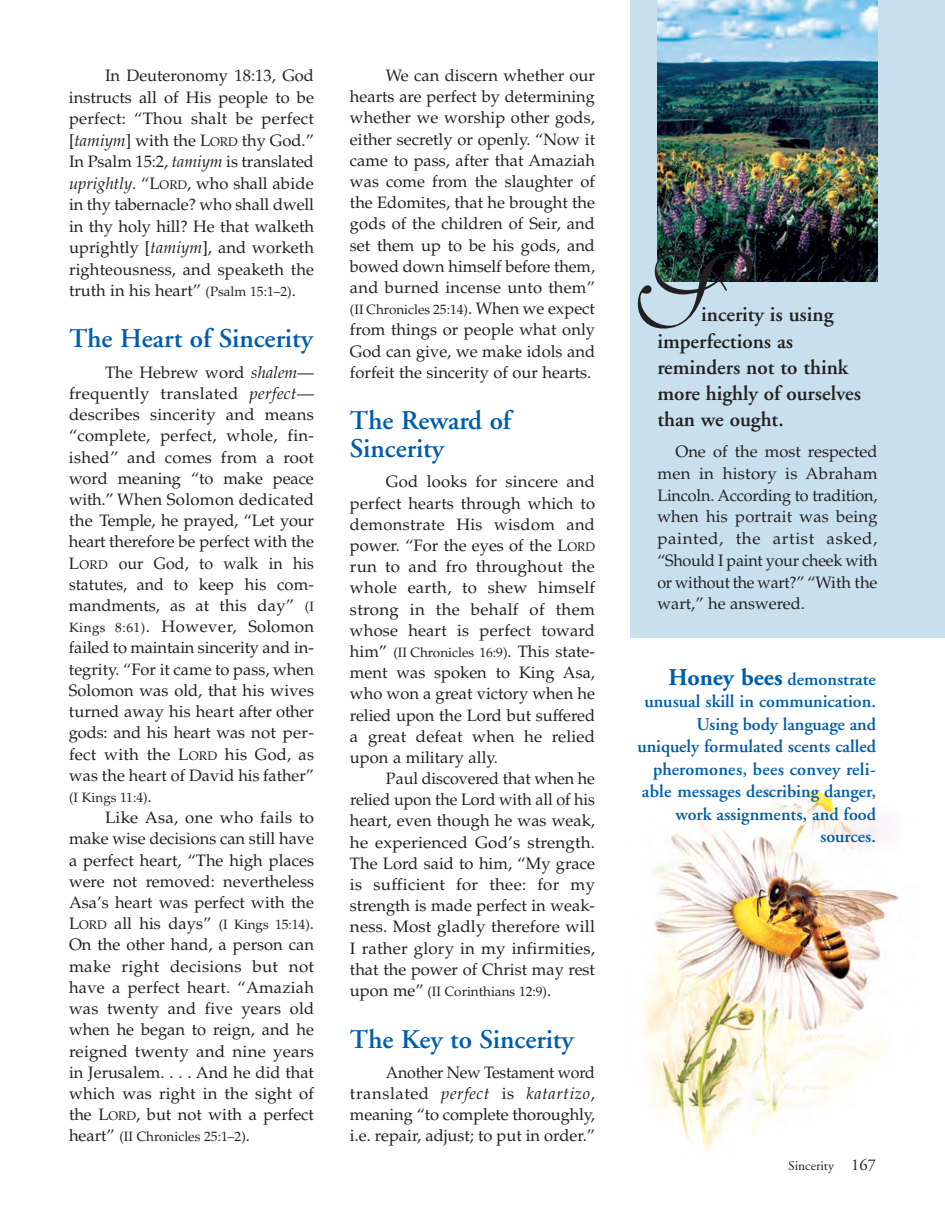
<style>
.page{position:relative;width:945px;height:1215px;background:#fff}
.page>*{position:absolute;margin:0;border:0;box-sizing:border-box;transform-origin:0 0}
.t1{font:108px "Shelley Volante BT";color:#231f20}
.t2{font:600 27px/28.5px "Adobe Garamond";color:#015dab}
.t3{font:600 21px/26.2px "Adobe Garamond";color:#231f20}
.t4{font:600 18px/22.5px "Adobe Garamond";color:#015dab;text-align:right}
.t5{font:16.5px/21.1px "Palatino";color:#231f20;text-align:justify}
.t6{font:13.5px "Palatino";color:#231f20}
.t7{font:13.5px "Adobe Garamond";color:#231f20}
.s1{font-style:italic}
.s2{font-size:12.3px}
.s3{font-size:13.5px}
.s4{font-size:16.5px}
.s5{font-weight:700;font-size:24px}
</style>
<div class="page">
<div style="left:630px;top:0;width:315px;height:638px;background:#c8e0ed"></div>
<img style="left:657px;top:0;width:221px;height:281px">
<img style="left:642px;top:787px;width:257px;height:365px">
<p class="t5" style="left:69px;top:67px;width:247px;text-indent:36px">In Deuteronomy 18:13, God instructs all of His people to be perfect: “Thou shalt be perfect [<span class="s1">tamiym</span>] with the L<span class="s2">ORD</span> thy God.” In Psalm 15:2, <span class="s1">tamiym</span> is translated <span class="s1">uprightly</span>. “L<span class="s2">ORD</span>, who shall abide in thy tabernacle? who shall dwell in thy holy hill? He that walketh uprightly [<span class="s1">tamiym</span>], and worketh righteousness, and speaketh the truth in his heart” <span class="s3">(Psalm 15:1–2)</span>.</p>
<h2 class="t2" style="left:69px;top:327px;width:245px">The Heart of Sincerity</h2>
<p class="t5" style="left:69px;top:363px;width:247px;text-indent:36px">The Hebrew word <span class="s1">shalem</span>— frequently translated <span class="s1">perfect</span>— describes sincerity and means “complete, perfect, whole, fin&shy;ished” and comes from a root word meaning “to make peace with.” When Solomon dedicated the Temple, he prayed, “Let your heart therefore be perfect with the L<span class="s2">ORD</span> our God, to walk in his statutes, and to keep his com&shy;mandments, as at this day” <span class="s3">(I Kings 8:61)</span>. However, Solomon failed to maintain sincerity and in&shy;tegrity. “For it came to pass, when Solomon was old, that his wives turned away his heart after other gods: and his heart was not per&shy;fect with the L<span class="s2">ORD</span> his God, as was the heart of David his father”</p>
<p class="t6" style="left:69px;top:792px;width:84px">(I Kings 11:4)<span class="s4">.</span></p>
<p class="t5" style="left:69px;top:809px;width:247px;text-indent:36px">Like Asa, one who fails to make wise decisions can still have a perfect heart, “The high places were not removed: nevertheless Asa’s heart was perfect with the L<span class="s2">ORD</span> all his days” <span class="s3">(I Kings 15:14)</span>.<br>On the other hand, a person can make right decisions but not have a perfect heart. “Amaziah was twenty and five years old when he began to reign, and he reigned twenty and nine years in Jerusalem. . . . And he did that which was right in the sight of the L<span class="s2">ORD</span>, but not with a perfect</p>
<p class="t6" style="left:69px;top:1132px;width:182px"><span class="s4">heart”</span> (II Chronicles 25:1–2)<span class="s4">.</span></p>
<p class="t5" style="left:350px;top:67px;width:247px;text-indent:36px">We can discern whether our hearts are perfect by determining whether we worship other gods, either secretly or openly. “Now it came to pass, after that Amaziah was come from the slaughter of the Edomites, that he brought the gods of the children of Seir, and set them up to be his gods, and bowed down himself before them, and burned incense unto them”</p>
<p class="t6" style="left:350px;top:304px;width:247px">(II Chronicles 25:14)<span class="s4">. When we expect</span></p>
<p class="t5" style="left:350px;top:321px;width:247px">from things or people what only God can give, we make idols and forfeit the sincerity of our hearts.</p>
<h2 class="t2" style="left:350px;top:408px;width:163px">The Reward of<br>Sincerity</h2>
<p class="t5" style="left:350px;top:473px;width:247px;text-indent:36px">God looks for sincere and perfect hearts through which to demonstrate His wisdom and power. “For the eyes of the L<span class="s2">ORD </span>run to and fro throughout the whole earth, to shew himself strong in the behalf of them whose heart is perfect toward</p>
<p class="t6" style="left:350px;top:647px;width:247px"><span class="s4">him”</span> (II Chronicles 16:9)<span class="s4">. This state-</span></p>
<p class="t5" style="left:350px;top:664px;width:247px">ment was spoken to King Asa, who won a great victory when he relied upon the Lord but suffered a great defeat when he relied upon a military ally.</p>
<p class="t5" style="left:350px;top:770px;width:247px;text-indent:36px">Paul discovered that when he relied upon the Lord with all of his heart, even though he was weak, he experienced God’s strength.<br>The Lord said to him, “My grace is sufficient for thee: for my strength is made perfect in weak&shy;ness. Most gladly therefore will I rather glory in my infirmities, that the power of Christ may rest</p>
<p class="t6" style="left:350px;top:986px;width:203px"><span class="s4">upon me”</span> (II Corinthians 12:9)<span class="s4">.</span></p>
<h2 class="t2" style="left:350px;top:1027px;width:225px">The Key to Sincerity</h2>
<p class="t5" style="left:350px;top:1064px;width:247px;text-indent:36px">Another New Testament word translated <span class="s1">perfect</span> is <span class="s1">katartizo</span>, meaning “to complete thoroughly, i.e. repair, adjust; to put in order.”</p>
<h1 class="t1" style="left:632px;top:262px;width:94px">S</h1>
<p class="t3" style="left:657px;top:303px;width:205px;text-indent:44px">incerity is using imperfections as reminders not to think more highly of ourselves than we ought.</p>
<p class="t5" style="left:657px;top:443px;width:222px;line-height:21.8px;text-indent:18px">One of the most respected men in history is Abraham Lincoln. According to tradition, when his portrait was being painted, the artist asked, “Should I paint your cheek with or without the wart?” “With the wart,” he answered.</p>
<p class="t4" style="left:638px;top:669px;width:240px"><span class="s5">Honey bees</span> demonstrate unusual skill in communication.<br>Using body language and uniquely formulated scents called pheromones, bees convey reli&shy;able messages describing danger, work assignments, and food sources.</p>
<p class="t7" style="left:788px;top:1160px;width:89px">Sincerity <span class="s4">167</span></p>
</div>
